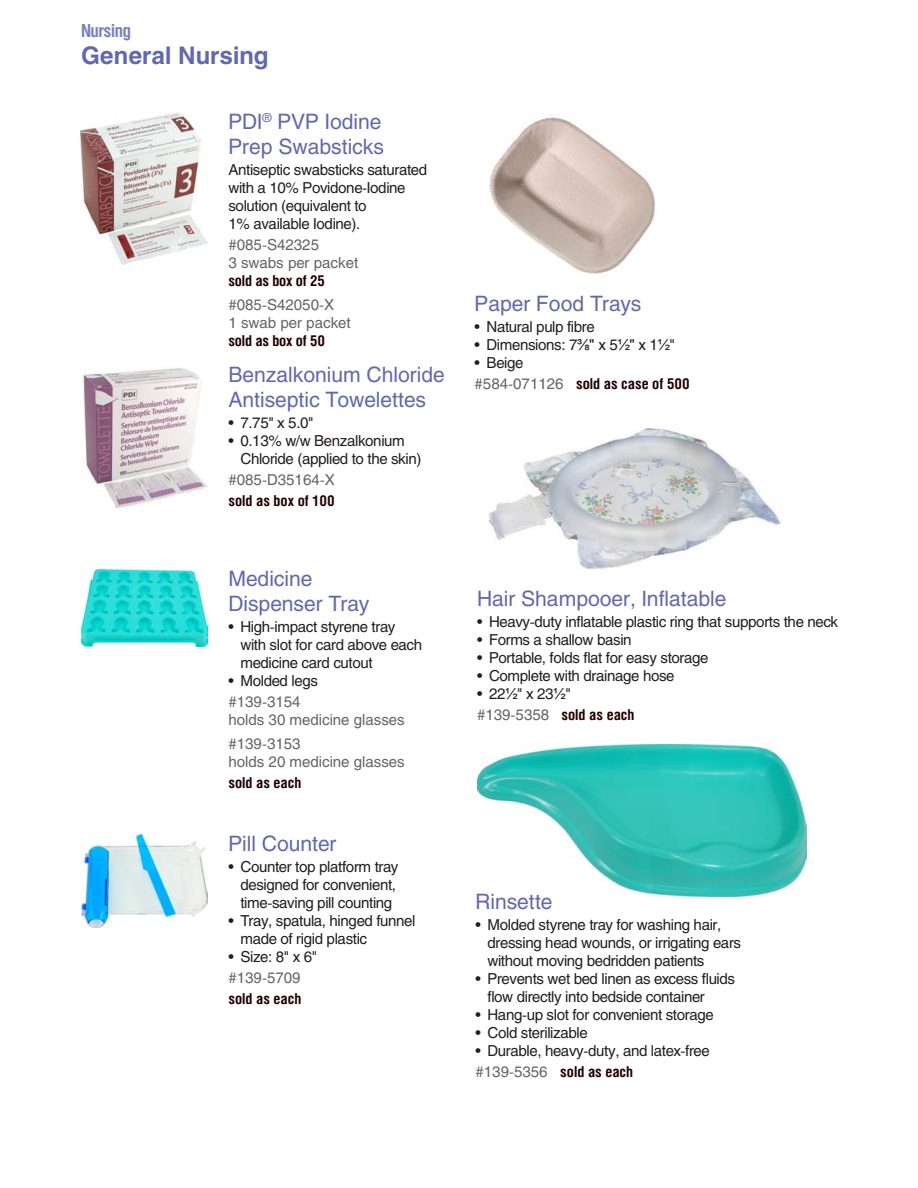
<style>
.page{position:relative;width:918px;height:1188px;background:#fff}
.page>*{position:absolute;margin:0;border:0;box-sizing:border-box;transform-origin:0 0}
.t1{font:700 24px "Helios";color:#6268b0}
.t2{font:21px/25.2px "Helios";color:#6268b0}
.t3{font:700 18px "Helios Cond";letter-spacing:-.025em;color:#7b7fbd}
.t4{font:15px/18px "Helios";letter-spacing:-.025em;color:#231f20}
.t5{font:15px/18px "Helios";color:#656565}
.t6{font:700 15px "Helios Cond";color:#210001}
.s1{font-family:"Arial"}
.s2{font-family:"Helios";font-weight:400;color:#656565}
</style>
<div class="page">
<img style="left:81px;top:112px;width:126px;height:152px">
<img style="left:81px;top:569px;width:126px;height:77px">
<img style="left:81px;top:835px;width:126px;height:93px">
<img style="left:489px;top:117px;width:167px;height:157px">
<img style="left:488px;top:428px;width:294px;height:142px">
<img style="left:477px;top:744px;width:330px;height:152px">
<img style="left:83px;top:368px;width:124px;height:140px">
<p class="t3" style="left:81px;top:20px;width:52px">Nursing</p>
<h1 class="t1" style="left:81px;top:41px;width:189px">General Nursing</h1>
<h2 class="t2" style="left:228px;top:109px;width:157px">PDI<sup>®</sup> PVP Iodine<br>Prep Swabsticks</h2>
<p class="t4" style="left:228px;top:161px;width:200px">Antiseptic swabsticks saturated with a 10% Povidone‑Iodine solution (equivalent to<br>1% available Iodine).</p>
<p class="t5" style="left:228px;top:236px;width:131px">#085-S42325<br>3 swabs per packet</p>
<p class="t6" style="left:228px;top:272px;width:98px">sold as box of 25</p>
<p class="t5" style="left:228px;top:296px;width:124px">#085-S42050-X<br>1 swab per packet</p>
<p class="t6" style="left:228px;top:332px;width:98px">sold as box of 50</p>
<h2 class="t2" style="left:228px;top:362px;width:218px">Benzalkonium Chloride<br>Antiseptic Towelettes</h2>
<p class="t4" style="left:228px;top:414px;width:87px">• 7.75" x 5.0"</p>
<p class="t4" style="left:240px;top:432px;width:183px;text-indent:-12px">• 0.13% w/w Benzalkonium<br>Chloride (applied to the skin)</p>
<p class="t5" style="left:228px;top:471px;width:108px">#085-D35164-X</p>
<p class="t6" style="left:228px;top:492px;width:108px">sold as box of 100</p>
<h2 class="t2" style="left:228px;top:565px;width:143px">Medicine<br>Dispenser Tray</h2>
<p class="t4" style="left:240px;top:617px;width:183px;text-indent:-12px">• High-impact styrene tray with slot for card above each medicine card cutout</p>
<p class="t4" style="left:228px;top:671px;width:91px">• Molded legs</p>
<p class="t5" style="left:228px;top:692px;width:178px">#139-3154<br>holds 30 medicine glasses</p>
<p class="t5" style="left:228px;top:734px;width:178px">#139-3153<br>holds 20 medicine glasses</p>
<p class="t6" style="left:228px;top:773px;width:74px">sold as each</p>
<h2 class="t2" style="left:228px;top:831px;width:110px">Pill Counter</h2>
<p class="t4" style="left:240px;top:857px;width:160px;text-indent:-12px">• Counter top platform tray designed for convenient, time-saving pill counting</p>
<p class="t4" style="left:240px;top:911px;width:177px;text-indent:-12px">• Tray, spatula, hinged funnel made of rigid plastic</p>
<p class="t4" style="left:228px;top:947px;width:90px">• Size: 8" x 6"</p>
<p class="t5" style="left:228px;top:968px;width:74px">#139-5709</p>
<p class="t6" style="left:228px;top:990px;width:74px">sold as each</p>
<h2 class="t2" style="left:475px;top:290px;width:168px">Paper Food Trays</h2>
<p class="t4" style="left:475px;top:317px;width:122px">• Natural pulp fibre</p>
<p class="t4" style="left:475px;top:335px;width:202px">• Dimensions: 7<span class="s1">⅜"</span> x 5<span class="s1">½"</span> x 1<span class="s1">½</span>"</p>
<p class="t4" style="left:475px;top:353px;width:50px">• Beige</p>
<p class="t6" style="left:475px;top:374px;width:217px"><span class="s2">#584-071126</span> sold as case of 500</p>
<h2 class="t2" style="left:477px;top:586px;width:251px">Hair Shampooer, Inflatable</h2>
<p class="t4" style="left:477px;top:613px;width:363px">• Heavy-duty inflatable plastic ring that supports the neck</p>
<p class="t4" style="left:477px;top:631px;width:156px">• Forms a shallow basin</p>
<p class="t4" style="left:477px;top:649px;width:233px">• Portable, folds flat for easy storage</p>
<p class="t4" style="left:477px;top:667px;width:199px">• Complete with drainage hose</p>
<p class="t4" style="left:477px;top:685px;width:95px">• 22<span class="s1">½</span>" x 23<span class="s1">½</span>"</p>
<p class="t6" style="left:477px;top:706px;width:159px"><span class="s2">#139-5358</span> sold as each</p>
<h2 class="t2" style="left:476px;top:889px;width:78px">Rinsette</h2>
<p class="t4" style="left:488px;top:916px;width:255px;text-indent:-12px">• Molded styrene tray for washing hair, dressing head wounds, or irrigating ears without moving bedridden patients</p>
<p class="t4" style="left:488px;top:970px;width:249px;text-indent:-12px">• Prevents wet bed linen as excess fluids flow directly into bedside container</p>
<p class="t4" style="left:476px;top:1006px;width:240px">• Hang-up slot for convenient storage</p>
<p class="t4" style="left:476px;top:1024px;width:114px">• Cold sterilizable</p>
<p class="t4" style="left:476px;top:1042px;width:236px">• Durable, heavy-duty, and latex-free</p>
<p class="t6" style="left:476px;top:1063px;width:159px"><span class="s2">#139-5356</span> sold as each</p>
</div>
